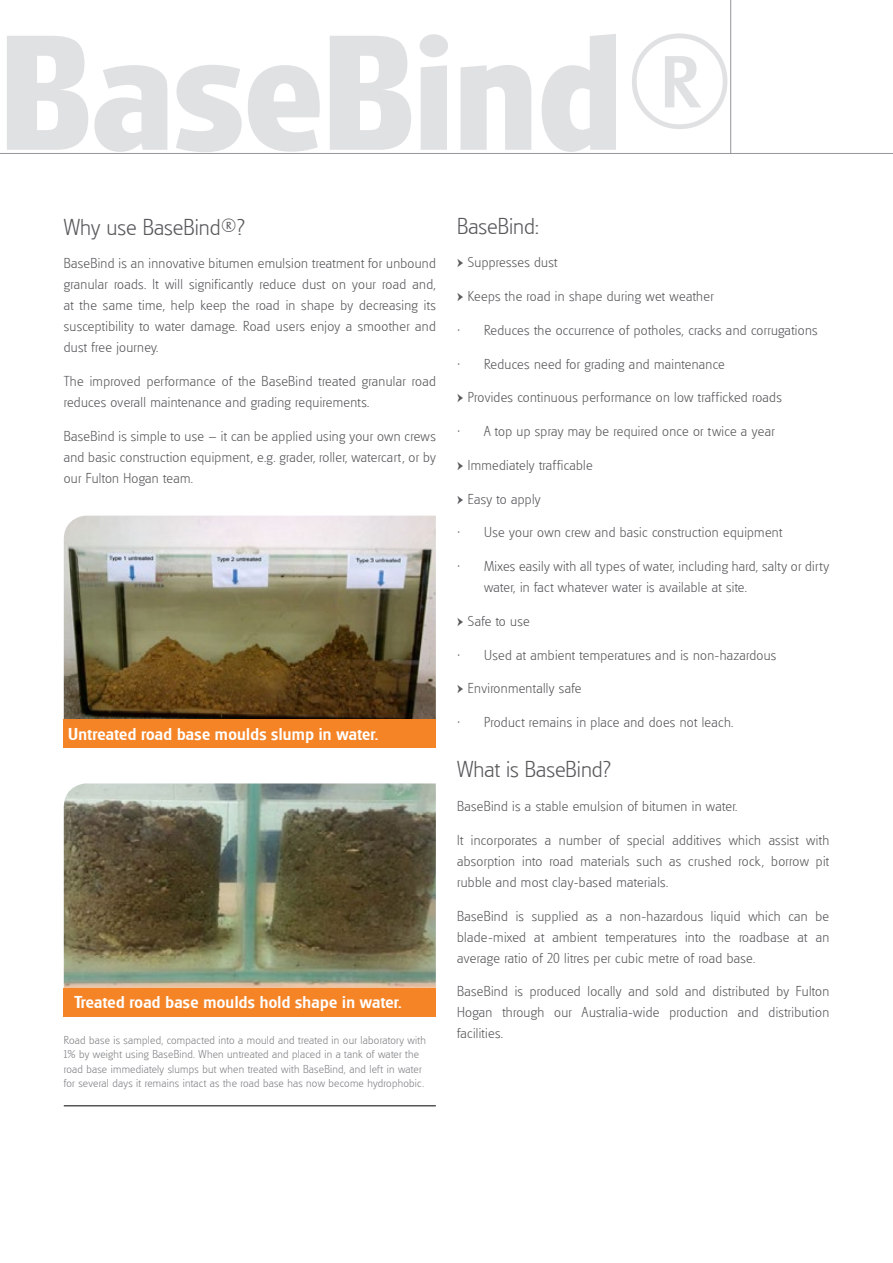
<style>
.page{position:relative;width:893px;height:1263px;background:#fff}
.page>*{position:absolute;margin:0;border:0;box-sizing:border-box;transform-origin:0 0}
.t1{font:700 171px "Glasgow RR";color:#dfe1e3}
.t2{font:300 24px "Glasgow RR";color:#58595b}
.t3{font:500 18px "Glasgow RR";letter-spacing:.02em;color:#fff}
.t4{font:300 15px/21px "Glasgow RR";letter-spacing:.02em;color:#58595b;text-align:justify}
.t5{font:300 12px/14.4px "Glasgow RR";letter-spacing:.02em;color:#808285}
.s1{font-family:"Minion Pro";font-weight:400}
</style>
<div class="page">
<img style="left:64px;top:783px;width:372px;height:206px">
<img style="left:64px;top:516px;width:372px;height:203px">
<div style="left:64px;top:989px;width:372px;height:28px;background:#f58427"></div>
<div style="left:64px;top:719px;width:372px;height:28px;background:#f58427"></div>
<hr style="left:0;top:153px;width:893px;height:1px;background:#939598">
<hr style="left:730px;top:0;width:1px;height:153px;background:#939598">
<hr style="left:64px;top:1105px;width:372px;height:1px;background:#000">
<h1 class="t1" style="left:0;top:-4px;width:738px">BaseBind®</h1>
<h2 class="t2" style="left:64px;top:214px;width:183px">Why use BaseBind®?</h2>
<p class="t4" style="left:64px;top:253px;width:374px">BaseBind is an innovative bitumen emulsion treatment for unbound granular roads. It will significantly reduce dust on your road and, at the same time, help keep the road in shape by decreasing its susceptibility to water damage. Road users enjoy a smoother and dust free journey.</p>
<p class="t4" style="left:64px;top:371px;width:374px">The improved performance of the BaseBind treated granular road reduces overall maintenance and grading requirements.</p>
<p class="t4" style="left:64px;top:426px;width:374px">BaseBind is simple to use – it can be applied using your own crews and basic construction equipment, e.g. grader, roller, watercart, or by our Fulton Hogan team.</p>
<p class="t3" style="left:68px;top:723px;width:312px">Untreated road base moulds slump in water.</p>
<p class="t3" style="left:74px;top:992px;width:329px">Treated road base moulds hold shape in water.</p>
<p class="t5" style="left:64px;top:1033px;width:364px">Road base is sampled, compacted into a mould and treated in our laboratory with 1% by weight using BaseBind. When untreated and placed in a tank of water the road base immediately slumps but when treated with BaseBind, and left in water for several days it remains intact as the road base has now become hydrophobic.</p>
<h2 class="t2" style="left:457px;top:213px;width:83px">BaseBind:</h2>
<p class="t4" style="left:457px;top:252px;width:102px"><span class="s1">→</span> Suppresses dust</p>
<p class="t4" style="left:457px;top:286px;width:258px"><span class="s1">→</span> Keeps the road in shape during wet weather</p>
<p class="t4" style="left:457px;top:320px;width:362px">• Reduces the occurrence of potholes, cracks and corrugations</p>
<p class="t4" style="left:457px;top:354px;width:269px">• Reduces need for grading and maintenance</p>
<p class="t4" style="left:457px;top:387px;width:326px"><span class="s1">→</span> Provides continuous performance on low trafficked roads</p>
<p class="t4" style="left:457px;top:421px;width:319px">• A top up spray may be required once or twice a year</p>
<p class="t4" style="left:457px;top:455px;width:137px"><span class="s1">→</span> Immediately trafficable</p>
<p class="t4" style="left:457px;top:489px;width:85px"><span class="s1">→</span> Easy to apply</p>
<p class="t4" style="left:457px;top:522px;width:327px">• Use your own crew and basic construction equipment</p>
<p class="t4" style="left:484px;top:556px;width:347px;text-indent:-27px">• Mixes easily with all types of water, including hard, salty or dirty water, in fact whatever water is available at site.</p>
<p class="t4" style="left:457px;top:611px;width:74px"><span class="s1">→</span> Safe to use</p>
<p class="t4" style="left:457px;top:645px;width:321px">• Used at ambient temperatures and is non-hazardous</p>
<p class="t4" style="left:457px;top:678px;width:126px"><span class="s1">→</span> Environmentally safe</p>
<p class="t4" style="left:457px;top:712px;width:278px">• Product remains in place and does not leach.</p>
<h2 class="t2" style="left:457px;top:756px;width:156px">What is BaseBind?</h2>
<p class="t4" style="left:457px;top:796px;width:282px">BaseBind is a stable emulsion of bitumen in water.</p>
<p class="t4" style="left:457px;top:830px;width:374px">It incorporates a number of special additives which assist with absorption into road materials such as crushed rock, borrow pit rubble and most clay-based materials.</p>
<p class="t4" style="left:457px;top:905px;width:374px">BaseBind is supplied as a non-hazardous liquid which can be blade-mixed at ambient temperatures into the roadbase at an average ratio of 20 litres per cubic metre of road base.</p>
<p class="t4" style="left:457px;top:981px;width:374px">BaseBind is produced locally and sold and distributed by Fulton Hogan through our Australia-wide production and distribution facilities.</p>
</div>
